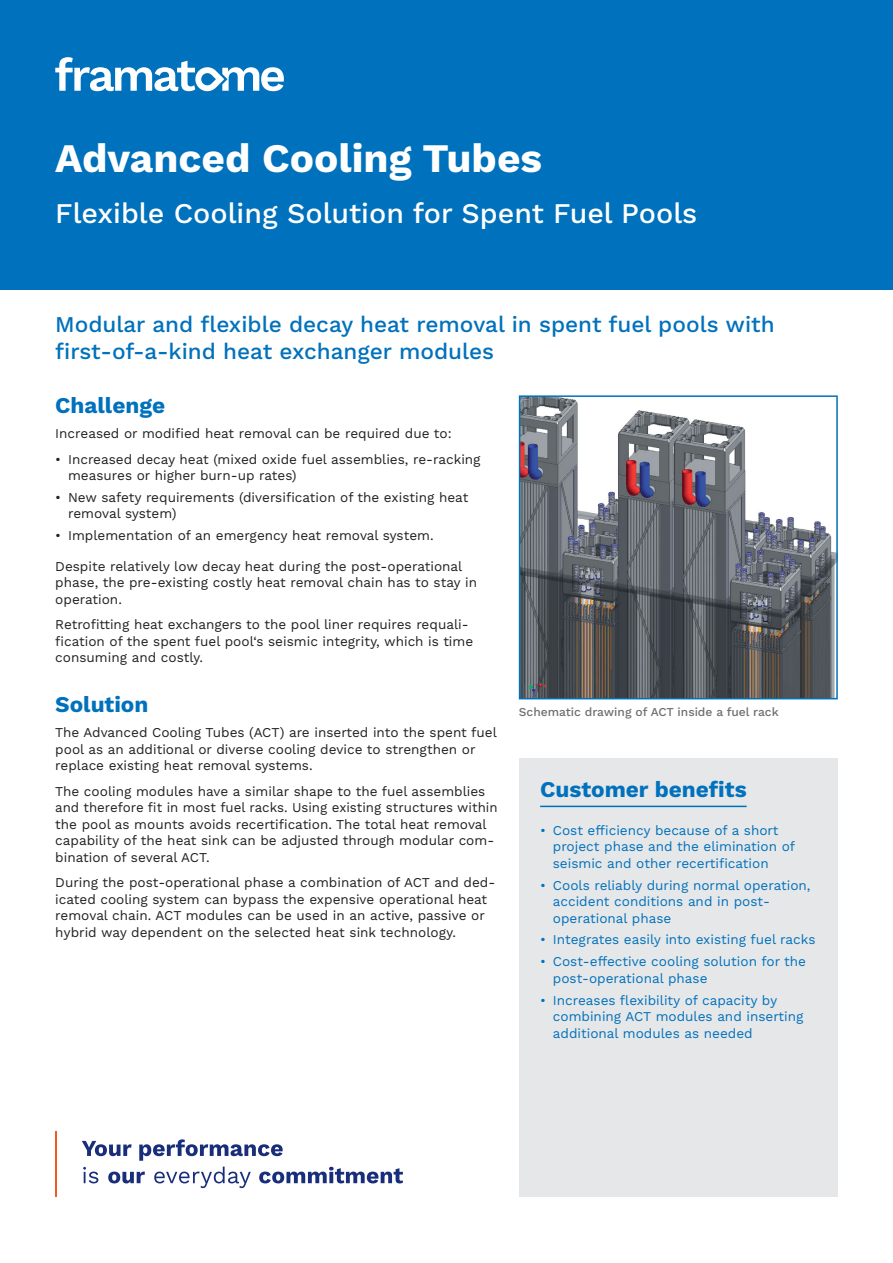
<style>
.page{position:relative;width:893px;height:1263px;background:#fff}
.page>*{position:absolute;margin:0;border:0;box-sizing:border-box;transform-origin:0 0}
.t1{font:700 40.5px "Work Sans";color:#fff}
.t2{font:500 28.5px "Work Sans";color:#fff}
.t3{font:500 22.5px/27px "Work Sans";color:#0071bc}
.t4{font:700 22.5px "Work Sans";color:#0071bc}
.t5{font:13.5px/16.5px "Work Sans";color:#231f20}
.t6{font:13.5px/16.5px "Work Sans";color:#0071bc}
.t7{font:500 12px "Work Sans";color:#6d6e70}
</style>
<div class="page">
<img style="left:522px;top:398px;width:313px;height:298px">
<div style="left:519px;top:395px;width:319px;height:304px;border:2px solid #0071bc"></div>
<div style="left:0;top:0;width:893px;height:289px;background:#0071bc"></div>
<svg style="left:55px;top:57px;width:229px;height:34px"></svg>
<div style="left:519px;top:759px;width:319px;height:438px;background:#e6e7e8"></div>
<svg style="left:82px;top:1141px;width:50px;height:15px"></svg>
<svg style="left:139px;top:1139px;width:144px;height:22px"></svg>
<svg style="left:83px;top:1167px;width:15px;height:16px"></svg>
<svg style="left:108px;top:1172px;width:37px;height:11px"></svg>
<svg style="left:154px;top:1167px;width:97px;height:21px"></svg>
<svg style="left:259px;top:1167px;width:144px;height:16px"></svg>
<hr style="left:55px;top:1131px;width:2px;height:66px;background:#f15a22">
<hr style="left:540px;top:806px;width:207px;height:1px;background:#0071bc">
<h1 class="t1" style="left:55px;top:143px;width:488px">Advanced Cooling Tubes</h1>
<h2 class="t2" style="left:55px;top:202px;width:643px">Flexible Cooling Solution for Spent Fuel Pools</h2>
<h3 class="t3" style="left:55px;top:312px;width:721px">Modular and flexible decay heat removal in spent fuel pools with first-of-a-kind heat exchanger modules</h3>
<h3 class="t4" style="left:55px;top:396px;width:111px">Challenge</h3>
<p class="t5" style="left:55px;top:426px;width:398px">Increased or modified heat removal can be required due to:</p>
<p class="t5" style="left:68px;top:452px;width:414px;text-indent:-13px">• Increased decay heat (mixed oxide fuel assemblies, re-racking measures or higher burn-up rates)</p>
<p class="t5" style="left:68px;top:490px;width:402px;text-indent:-13px">• New safety requirements (diversification of the existing heat removal system)</p>
<p class="t5" style="left:55px;top:528px;width:380px">• Implementation of an emergency heat removal system.</p>
<p class="t5" style="left:55px;top:559px;width:423px">Despite relatively low decay heat during the post-operational phase, the pre-existing costly heat removal chain has to stay in operation.</p>
<p class="t5" style="left:55px;top:618px;width:419px">Retrofitting heat exchangers to the pool liner requires requali&shy;fication of the spent fuel pool‘s seismic integrity, which is time consuming and costly.</p>
<h3 class="t4" style="left:55px;top:696px;width:95px">Solution</h3>
<p class="t5" style="left:55px;top:726px;width:443px">The Advanced Cooling Tubes (ACT) are inserted into the spent fuel pool as an additional or diverse cooling device to strengthen or replace existing heat removal systems.</p>
<p class="t5" style="left:55px;top:784px;width:444px">The cooling modules have a similar shape to the fuel assemblies and therefore fit in most fuel racks. Using existing structures within the pool as mounts avoids recertification. The total heat removal capability of the heat sink can be adjusted through modular com&shy;bination of several ACT.</p>
<p class="t5" style="left:55px;top:876px;width:441px">During the post-operational phase a combination of ACT and ded&shy;icated cooling system can bypass the expensive operational heat removal chain. ACT modules can be used in an active, passive or hybrid way dependent on the selected heat sink technology.</p>
<p class="t7" style="left:519px;top:707px;width:261px">Schematic drawing of ACT inside a fuel rack</p>
<h3 class="t4" style="left:540px;top:780px;width:208px">Customer benefits</h3>
<p class="t6" style="left:553px;top:823px;width:244px;text-indent:-13px">• Cost efficiency because of a short project phase and the elimination of seismic and other recertification</p>
<p class="t6" style="left:553px;top:878px;width:259px;text-indent:-13px">• Cools reliably during normal operation, accident conditions and in post&shy;operational phase</p>
<p class="t6" style="left:540px;top:933px;width:277px">• Integrates easily into existing fuel racks</p>
<p class="t6" style="left:553px;top:955px;width:255px;text-indent:-13px">• Cost-effective cooling solution for the post-operational phase</p>
<p class="t6" style="left:553px;top:993px;width:252px;text-indent:-13px">• Increases flexibility of capacity by combining ACT modules and inserting additional modules as needed</p>
</div>
